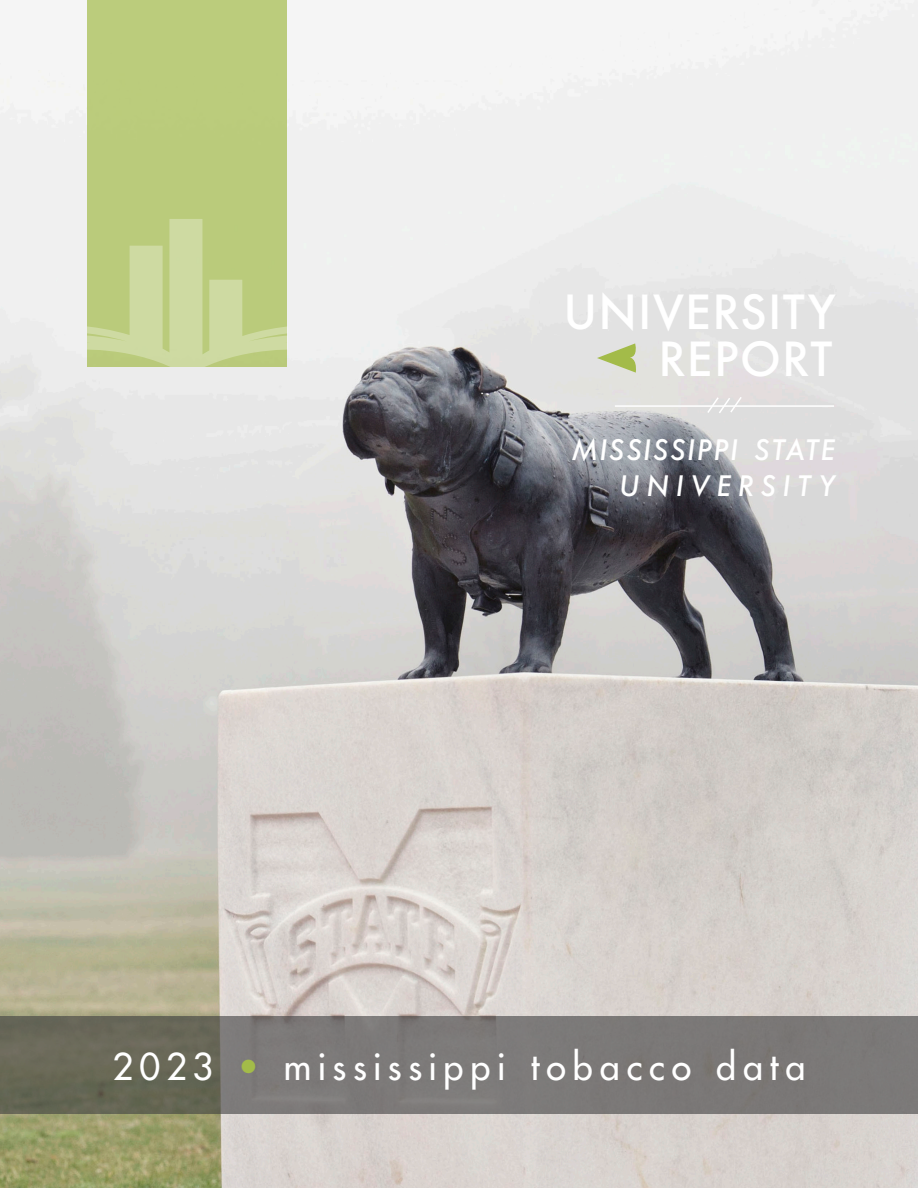
<style>
.page{position:relative;width:918px;height:1188px;background:#fff}
.page>*{position:absolute;margin:0;border:0;box-sizing:border-box;transform-origin:0 0}
.t1{font:500 45.75px "Futura";letter-spacing:.03em;color:#fff}
.t2{font:500 36px "Futura Std";letter-spacing:.185em;color:#fff}
.t3{font:italic 500 27.45px/36px "Futura";letter-spacing:.075em;color:#fff;text-align:right}
.s1{color:#a3bb49}
</style>
<div class="page">
<img style="left:0;top:0;width:918px;height:1188px">
<div style="left:87px;top:0;width:200px;height:367px;background:#bbcc7c"></div>
<svg style="left:87px;top:219px;width:201px;height:148px"></svg>
<svg style="left:0;top:1016px;width:918px;height:97px;background:#76746f"></svg>
<hr style="left:615px;top:405px;width:219px;height:2px;background:#fff">
<svg style="left:706px;top:395px;width:37px;height:20px"></svg>
<svg style="left:597px;top:343px;width:41px;height:30px"></svg>
<p class="t1" style="left:563px;top:281px;width:274px">UNIVERSITY</p>
<p class="t1" style="left:659px;top:328px;width:175px">REPORT</p>
<p class="t3" style="left:571px;top:431px;width:265px">MISSISSIPPI STATE<br>UNIVERSITY</p>
<p class="t2" style="left:112px;top:1044px;width:695px">2023 <span class="s1">•</span> mississippi tobacco data</p>
</div>
